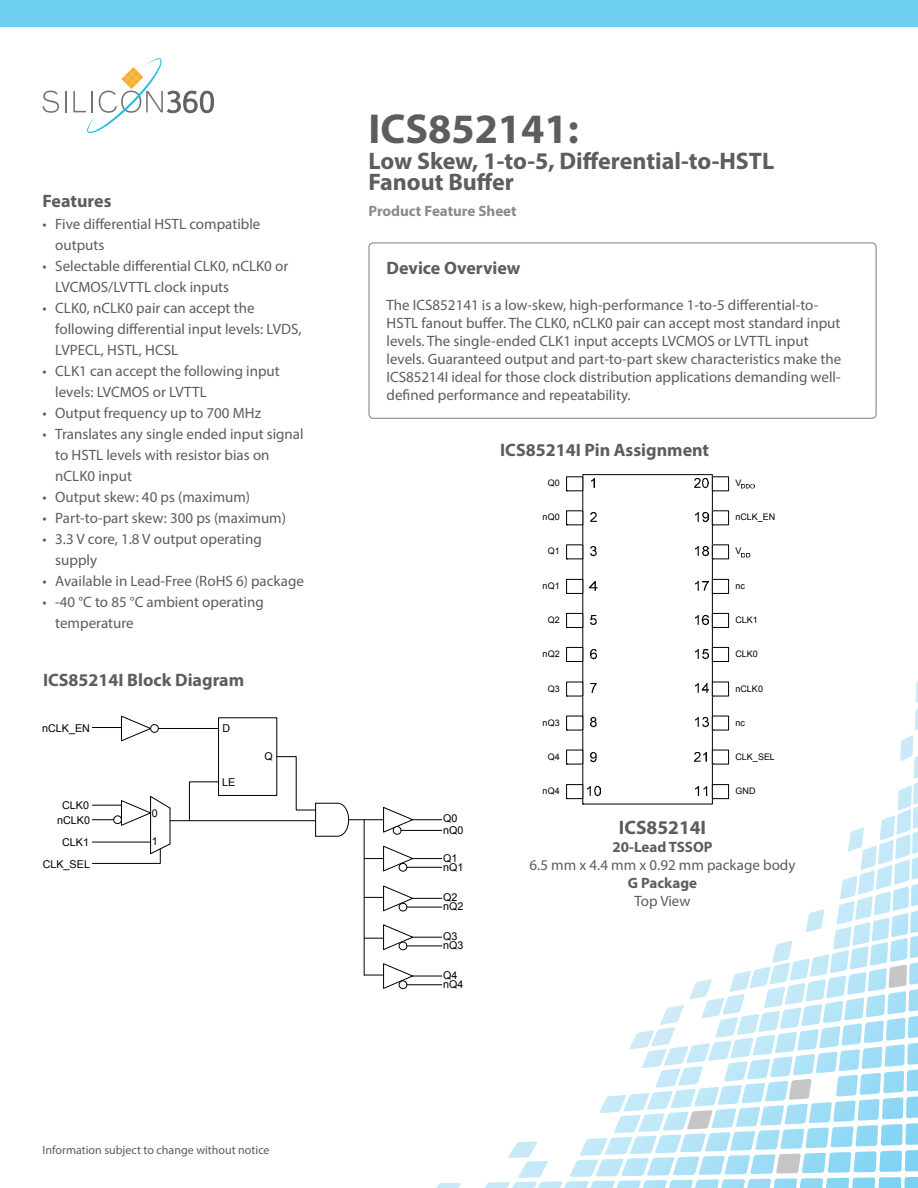
<style>
.page{position:relative;width:918px;height:1188px;background:#fff}
.page>*{position:absolute;margin:0;border:0;box-sizing:border-box;transform-origin:0 0}
.t1{font:700 42px "Myriad Pro";color:#5d5d60}
.t2{font:700 24px/21px "Myriad Pro";color:#5d5d60}
.t3{font:700 19.5px "Myriad Pro";color:#5d5d60}
.t4{font:700 18px "Myriad Pro";color:#5d5d60}
.t5{font:15px/21px "Myriad Pro";color:#5d5d60}
.t6{font:700 15px "Myriad Pro";color:#5d5d60}
.t7{font:700 15px "Myriad Pro";color:#888a8d}
.t8{font:12px "Myriad Pro";color:#5d5d60}
.t9{font:10.8px/8.7px "Arial";color:#000}
.t10{font:9px "Arial";color:#000}
</style>
<div class="page">
<div style="left:368px;top:242px;width:509px;height:177px;border:1px solid #888a8d;border-radius:4px"></div>
<div style="left:0;top:0;width:918px;height:26px;background:#6fcff0"></div>
<svg style="left:436px;top:1183px;width:25px;height:5px"></svg>
<svg style="left:43px;top:91px;width:16px;height:22px"></svg>
<hr style="left:65px;top:91px;width:2px;height:21px;background:#727273">
<svg style="left:73px;top:58px;width:141px;height:75px"></svg>
<div style="left:218px;top:718px;width:59px;height:78px;border:1px solid #000"></div>
<hr style="left:158px;top:728px;width:61px;height:1px;background:#000">
<div style="left:150px;top:724px;width:9px;height:9px;border:1px solid #000;border-radius:50%"></div>
<svg style="left:92px;top:716px;width:59px;height:25px"></svg>
<hr style="left:150px;top:796px;width:1px;height:58px;background:#000">
<hr style="left:170px;top:808px;width:1px;height:36px;background:#000">
<svg style="left:92px;top:796px;width:78px;height:30px"></svg>
<hr style="left:92px;top:842px;width:59px;height:1px;background:#000">
<svg style="left:92px;top:844px;width:78px;height:20px"></svg>
<hr style="left:170px;top:820px;width:146px;height:1px;background:#000">
<svg style="left:189px;top:782px;width:31px;height:39px"></svg>
<svg style="left:276px;top:756px;width:73px;height:81px"></svg>
<div style="left:393px;top:826px;width:8px;height:8px;border:1px solid #000;border-radius:50%"></div>
<hr style="left:349px;top:819px;width:35px;height:1px;background:#000">
<hr style="left:364px;top:820px;width:1px;height:155px;background:#000">
<svg style="left:383px;top:807px;width:59px;height:26px"></svg>
<hr style="left:401px;top:830px;width:41px;height:1px;background:#000">
<svg style="left:364px;top:846px;width:78px;height:25px"></svg>
<hr style="left:407px;top:867px;width:35px;height:1px;background:#000">
<svg style="left:364px;top:886px;width:78px;height:25px"></svg>
<hr style="left:407px;top:907px;width:35px;height:1px;background:#000">
<svg style="left:364px;top:924px;width:78px;height:26px"></svg>
<hr style="left:407px;top:946px;width:35px;height:1px;background:#000">
<svg style="left:364px;top:963px;width:78px;height:26px"></svg>
<hr style="left:407px;top:984px;width:35px;height:1px;background:#000">
<div style="left:583px;top:474px;width:130px;height:330px;border:1px solid #000"></div>
<img style="left:591px;top:479px;width:4px;height:34px">
<img style="left:590px;top:513px;width:7px;height:34px">
<img style="left:590px;top:547px;width:7px;height:10px">
<img style="left:590px;top:581px;width:7px;height:10px">
<img style="left:590px;top:615px;width:7px;height:35px">
<img style="left:590px;top:650px;width:7px;height:10px">
<img style="left:694px;top:479px;width:15px;height:37px">
<img style="left:696px;top:513px;width:13px;height:34px">
<img style="left:696px;top:547px;width:13px;height:10px">
<img style="left:696px;top:581px;width:13px;height:10px">
<img style="left:696px;top:615px;width:13px;height:35px">
<img style="left:696px;top:650px;width:13px;height:10px">
<div style="left:566px;top:477px;width:17px;height:14px;border:1px solid #000"></div>
<div style="left:566px;top:511px;width:17px;height:14px;border:1px solid #000"></div>
<div style="left:566px;top:545px;width:17px;height:14px;border:1px solid #000"></div>
<div style="left:566px;top:579px;width:17px;height:15px;border:1px solid #000"></div>
<div style="left:566px;top:613px;width:17px;height:15px;border:1px solid #000"></div>
<div style="left:566px;top:647px;width:17px;height:15px;border:1px solid #000"></div>
<div style="left:712px;top:477px;width:17px;height:14px;border:1px solid #000"></div>
<div style="left:712px;top:511px;width:17px;height:14px;border:1px solid #000"></div>
<div style="left:712px;top:545px;width:17px;height:14px;border:1px solid #000"></div>
<div style="left:712px;top:579px;width:17px;height:15px;border:1px solid #000"></div>
<div style="left:712px;top:613px;width:17px;height:15px;border:1px solid #000"></div>
<div style="left:712px;top:647px;width:17px;height:15px;border:1px solid #000"></div>
<svg style="left:485px;top:681px;width:433px;height:507px"></svg>
<img style="left:742px;top:485px;width:13px;height:4px">
<img style="left:742px;top:553px;width:9px;height:5px">
<p class="t4" style="left:43px;top:189px;width:70px">Features</p>
<p class="t5" style="left:55px;top:213px;width:207px;text-indent:-13px">• Five differential HSTL compatible outputs</p>
<p class="t5" style="left:55px;top:255px;width:235px;text-indent:-13px">• Selectable differential CLK0, nCLK0 or<br>LVCMOS/LVTTL clock inputs</p>
<p class="t5" style="left:55px;top:297px;width:248px;text-indent:-13px">• CLK0, nCLK0 pair can accept the following differential input levels: LVDS,<br>LVPECL, HSTL, HCSL</p>
<p class="t5" style="left:55px;top:360px;width:226px;text-indent:-13px">• CLK1 can accept the following input levels: LVCMOS or LVTTL</p>
<p class="t5" style="left:43px;top:402px;width:220px">• Output frequency up to 700 MHz</p>
<p class="t5" style="left:55px;top:423px;width:250px;text-indent:-13px">• Translates any single ended input signal to HSTL levels with resistor bias on nCLK0 input</p>
<p class="t5" style="left:43px;top:486px;width:209px">• Output skew: 40 ps (maximum)</p>
<p class="t5" style="left:43px;top:507px;width:245px">• Part-to-part skew: 300 ps (maximum)</p>
<p class="t5" style="left:55px;top:528px;width:208px;text-indent:-13px">• 3.3 V core, 1.8 V output operating supply</p>
<p class="t5" style="left:43px;top:570px;width:263px">• Available in Lead-Free (RoHS 6) package</p>
<p class="t5" style="left:55px;top:591px;width:210px;text-indent:-13px">• -40 °C to 85 °C ambient operating temperature</p>
<p class="t4" style="left:43px;top:668px;width:203px">ICS85214I Block Diagram</p>
<p class="t9" style="left:222px;top:724px;width:9px">D</p>
<p class="t9" style="left:42px;top:724px;width:49px">nCLK_EN</p>
<p class="t9" style="left:57px;top:798px;width:34px;line-height:14.5px;text-align:center">CLK0 nCLK0</p>
<p class="t9" style="left:43px;top:832px;width:49px;line-height:21.3px;text-align:right">CLK1<br>CLK_SEL</p>
<p class="t9" style="left:152px;top:809px;width:7px">0</p>
<p class="t9" style="left:152px;top:837px;width:7px">1</p>
<p class="t9" style="left:222px;top:778px;width:15px">LE</p>
<p class="t9" style="left:265px;top:752px;width:10px">Q</p>
<p class="t8" style="left:43px;top:1143px;width:229px">Information subject to change without notice</p>
<h1 class="t1" style="left:368px;top:101px;width:212px">ICS852141:</h1>
<h2 class="t2" style="left:368px;top:149px;width:407px">Low Skew, 1-to-5, Differential-to-HSTL<br>Fanout Buffer</h2>
<p class="t7" style="left:368px;top:201px;width:150px">Product Feature Sheet</p>
<p class="t4" style="left:387px;top:257px;width:136px">Device Overview</p>
<p class="t5" style="left:387px;top:296px;width:456px;line-height:18px">The ICS852141 is a low-skew, high-performance 1-to-5 differential-to-HSTL fanout buffer. The CLK0, nCLK0 pair can accept most standard input levels. The single-ended CLK1 input accepts LVCMOS or LVTTL input levels. Guaranteed output and part-to-part skew characteristics make the ICS85214I ideal for those clock distribution applications demanding well&shy;defined performance and repeatability.</p>
<p class="t9" style="left:443px;top:813px;width:22px;line-height:11.1px">Q0 nQ0</p>
<p class="t9" style="left:443px;top:854px;width:22px">Q1 nQ1</p>
<p class="t9" style="left:443px;top:892px;width:22px;line-height:9.8px">Q2 nQ2</p>
<p class="t9" style="left:443px;top:932px;width:22px">Q3 nQ3</p>
<p class="t9" style="left:443px;top:971px;width:22px">Q4 nQ4</p>
<p class="t4" style="left:500px;top:439px;width:211px">ICS85214I Pin Assignment</p>
<p class="t10" style="left:548px;top:477px;width:14px">Q0</p>
<p class="t10" style="left:543px;top:511px;width:19px">nQ0</p>
<p class="t10" style="left:548px;top:545px;width:14px">Q1</p>
<p class="t10" style="left:543px;top:580px;width:19px">nQ1</p>
<p class="t10" style="left:548px;top:614px;width:14px">Q2</p>
<p class="t10" style="left:543px;top:648px;width:19px">nQ2</p>
<p class="t10" style="left:548px;top:682px;width:14px">Q3</p>
<p class="t10" style="left:543px;top:716px;width:19px">nQ3</p>
<p class="t10" style="left:548px;top:750px;width:14px">Q4</p>
<p class="t10" style="left:543px;top:785px;width:19px">nQ4</p>
<p class="t10" style="left:736px;top:477px;width:8px">V</p>
<p class="t10" style="left:736px;top:511px;width:41px">nCLK_EN</p>
<p class="t10" style="left:736px;top:545px;width:8px">V</p>
<p class="t10" style="left:736px;top:580px;width:11px">nc</p>
<p class="t10" style="left:736px;top:614px;width:24px">CLK1</p>
<p class="t10" style="left:736px;top:648px;width:24px">CLK0</p>
<p class="t10" style="left:736px;top:682px;width:29px">nCLK0</p>
<p class="t10" style="left:736px;top:716px;width:11px">nc</p>
<p class="t10" style="left:736px;top:750px;width:41px">CLK_SEL</p>
<p class="t10" style="left:736px;top:785px;width:21px">GND</p>
<h3 class="t3" style="left:619px;top:815px;width:89px">ICS85214I</h3>
<p class="t6" style="left:613px;top:837px;width:101px">20-Lead TSSOP</p>
<p class="t5" style="left:530px;top:855px;width:267px">6.5 mm x 4.4 mm x 0.92 mm package body</p>
<p class="t6" style="left:628px;top:873px;width:71px">G Package</p>
<p class="t5" style="left:635px;top:891px;width:57px">Top View</p>
</div>
